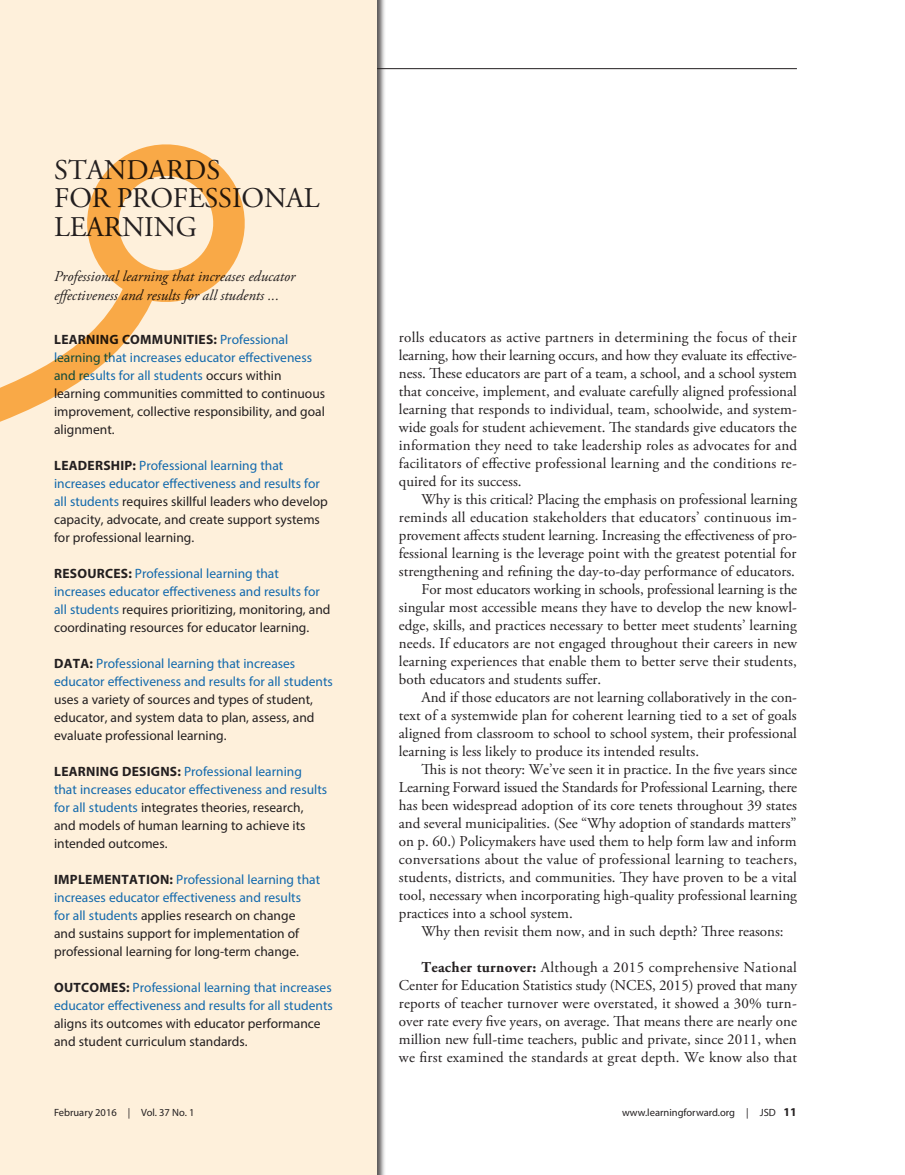
<style>
.page{position:relative;width:905px;height:1175px;background:#fff}
.page>*{position:absolute;margin:0;border:0;box-sizing:border-box;transform-origin:0 0}
.body{font:28.5px/28.5px "Adobe Garamond Pro";letter-spacing:-.005em;color:#231f20}
.body-2{font:15px/18px "Adobe Garamond Pro";color:#231f20;text-align:justify}
.body-3{font:italic 15px/19.5px "Adobe Garamond Pro";color:#231f20}
.box{font:13.5px/18px "Myriad Pro";color:#231f20}
.box-2{font:13.5px/18px "Myriad Pro";color:#1269ad}
.t1{font:700 12px "Myriad Pro";color:#231f20}
.t2{font:10.5px "Myriad Pro";color:#231f20}
.s1{font-weight:700}
.s2{color:#1269ad}
.s3{font-weight:700;color:#231f20}
.s4{color:#231f20}
</style>
<div class="page">
<hr style="left:0;top:68px;width:796px;height:1px;background:#231f20">
<div style="left:0;top:0;width:386px;height:1174px;background:#231f20;opacity:.75"></div>
<div style="left:0;top:0;width:376px;height:1174px;background:#fef0db"></div>
<svg style="left:0;top:294px;width:184px;height:128px"></svg>
<svg style="left:87px;top:144px;width:158px;height:150px"></svg>
<p class="body" style="left:54px;top:156px;width:167px">STANDARDS</p>
<p class="body" style="left:54px;top:185px;width:267px">FOR PROFESSIONAL<br>LEARNING</p>
<p class="body-3" style="left:54px;top:266px;width:243px">Professional learning that increases educator effectiveness and results for all students ...</p>
<p class="box" style="left:54px;top:330px;width:272px"><span class="s1">LEARNING COMMUNITIES:</span> <span class="s2">Professional learning that increases educator effectiveness and results for all students</span> occurs within learning communities committed to continuous improvement, collective responsibility, and goal alignment.</p>
<p class="box" style="left:54px;top:456px;width:275px"><span class="s1">LEADERSHIP:</span> <span class="s2">Professional learning that increases educator effectiveness and results for all students</span> requires skillful leaders who develop capacity, advocate, and create support systems for professional learning.</p>
<p class="box-2" style="left:54px;top:564px;width:278px"><span class="s3">RESOURCES:</span> Professional learning that increases educator effectiveness and results for all students <span class="s4">requires prioritizing, monitoring, and coordinating resources for educator learning.</span></p>
<p class="box" style="left:54px;top:654px;width:280px"><span class="s1">DATA:</span> <span class="s2">Professional learning that increases educator effectiveness and results for all students </span>uses a variety of sources and types of student, educator, and system data to plan, assess, and evaluate professional learning.</p>
<p class="box" style="left:54px;top:762px;width:275px"><span class="s1">LEARNING DESIGNS:</span> <span class="s2">Professional learning that increases educator effectiveness and results for all students</span> integrates theories, research, and models of human learning to achieve its intended outcomes.</p>
<p class="box" style="left:54px;top:870px;width:268px"><span class="s1">IMPLEMENTATION:</span> <span class="s2">Professional learning that increases educator effectiveness and results for all students</span> applies research on change and sustains support for implementation of professional learning for long-term change.</p>
<p class="box-2" style="left:54px;top:978px;width:280px"><span class="s3">OUTCOMES:</span> Professional learning that increases educator effectiveness and results for all students <span class="s4">aligns its outcomes with educator performance and student curriculum standards.</span></p>
<p class="body-2" style="left:399px;top:329px;width:400px">rolls educators as active partners in determining the focus of their learning, how their learning occurs, and how they evaluate its effective&shy;ness. These educators are part of a team, a school, and a school system that conceive, implement, and evaluate carefully aligned professional learning that responds to individual, team, schoolwide, and system&shy;wide goals for student achievement. The standards give educators the information they need to take leadership roles as advocates for and facilitators of effective professional learning and the conditions re&shy;quired for its success.</p>
<p class="body-2" style="left:399px;top:491px;width:399px;text-indent:22px">Why is this critical? Placing the emphasis on professional learning reminds all education stakeholders that educators’ continuous im&shy;provement affects student learning. Increasing the effectiveness of pro&shy;fessional learning is the leverage point with the greatest potential for strengthening and refining the day-to-day performance of educators.</p>
<p class="body-2" style="left:399px;top:581px;width:400px;text-indent:22px">For most educators working in schools, professional learning is the singular most accessible means they have to develop the new knowl&shy;edge, skills, and practices necessary to better meet students’ learning needs. If educators are not engaged throughout their careers in new learning experiences that enable them to better serve their students, both educators and students suffer.</p>
<p class="body-2" style="left:399px;top:689px;width:399px;text-indent:22px">And if those educators are not learning collaboratively in the con&shy;text of a systemwide plan for coherent learning tied to a set of goals aligned from classroom to school to school system, their professional learning is less likely to produce its intended results.</p>
<p class="body-2" style="left:399px;top:761px;width:400px;text-indent:22px">This is not theory: We’ve seen it in practice. In the five years since Learning Forward issued the Standards for Professional Learning, there has been widespread adoption of its core tenets throughout 39 states and several municipalities. (See “Why adoption of standards matters” on p. 60.) Policymakers have used them to help form law and inform conversations about the value of professional learning to teachers, students, districts, and communities. They have proven to be a vital tool, necessary when incorporating high-quality professional learning practices into a school system.</p>
<p class="body-2" style="left:421px;top:923px;width:364px">Why then revisit them now, and in such depth? Three reasons:</p>
<p class="body-2" style="left:399px;top:959px;width:400px;text-indent:22px"><span class="s1">Teacher turnover:</span> Although a 2015 comprehensive National Center for Education Statistics study (NCES, 2015) proved that many reports of teacher turnover were overstated, it showed a 30% turn&shy;over rate every five years, on average. That means there are nearly one million new full-time teachers, public and private, since 2011, when we first examined the standards at great depth. We know also that</p>
<p class="t2" style="left:54px;top:1106px;width:142px">February 2016 | Vol. 37 No. 1</p>
<p class="t2" style="left:622px;top:1106px;width:155px">www.learningforward.org | JSD</p>
<p class="t1" style="left:783px;top:1104px;width:15px">11</p>
</div>
